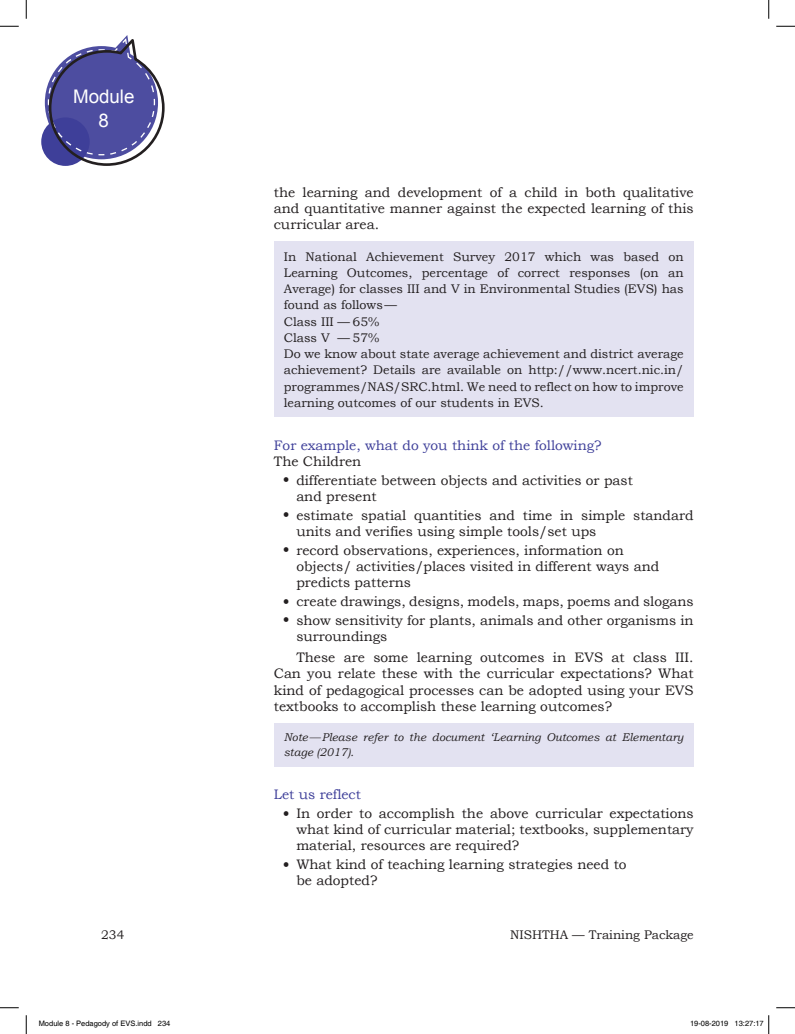
<style>
.page{position:relative;width:795px;height:1034px;background:#fff}
.page>*{position:absolute;margin:0;border:0;box-sizing:border-box;transform-origin:0 0}
.t1{font:18.75px/23.8px "Arial";color:#fff;text-align:center}
.t2{font:13.75px/16.2px "Bookman Old Style";color:#231f20}
.t3{font:13.75px "Bookman Old Style";color:#3e3f99}
.t4{font:12.5px/16.2px "Bookman Old Style";color:#231f20}
.t5{font:italic 11.25px/15px "Bookman Old Style";color:#231f20}
.t6{font:7.5px "Helvetica";color:#000}
.s1{font-size:16.25px}
</style>
<div class="page">
<svg style="left:41px;top:117px;width:49px;height:49px"></svg>
<svg style="left:45px;top:35px;width:120px;height:131px"></svg>
<div style="left:274px;top:242px;width:420px;height:175px;background:#e3e2f1"></div>
<div style="left:274px;top:723px;width:420px;height:43px;background:#e3e2f1"></div>
<svg style="left:0;top:25px;width:19px;height:2px"></svg>
<svg style="left:776px;top:25px;width:19px;height:2px"></svg>
<svg style="left:0;top:1007px;width:19px;height:1px"></svg>
<svg style="left:776px;top:1007px;width:19px;height:1px"></svg>
<svg style="left:25px;top:0;width:2px;height:19px"></svg>
<svg style="left:25px;top:1015px;width:2px;height:18px"></svg>
<svg style="left:768px;top:0;width:2px;height:19px"></svg>
<svg style="left:768px;top:1015px;width:2px;height:18px"></svg>
<h1 class="t1" style="left:73px;top:85px;width:63px">Module<br>8</h1>
<p class="t2" style="left:274px;top:184px;width:421px;text-align:justify">the learning and development of a child in both qualitative and quantitative manner against the expected learning of this curricular area.</p>
<p class="t4" style="left:284px;top:248px;width:401px">In National Achievement Survey 2017 which was based on Learning Outcomes, percentage of correct responses (on an Average) for classes III and V in Environmental Studies (EVS) has found as follows—<br>Class III — 65%<br>Class V — 57%<br>Do we know about state average achievement and district average achievement? Details are available on http://www.ncert.nic.in/ programmes/NAS/SRC.html. We need to reflect on how to improve learning outcomes of our students in EVS.</p>
<p class="t3" style="left:274px;top:436px;width:329px">For example, what do you think of the following?</p>
<p class="t2" style="left:274px;top:453px;width:89px">The Children</p>
<p class="t2" style="left:296px;top:472px;width:338px;text-indent:-14px"><span class="s1">•</span> differentiate between objects and activities or past and present</p>
<p class="t2" style="left:296px;top:507px;width:399px;text-indent:-14px"><span class="s1">•</span> estimate spatial quantities and time in simple standard units and verifies using simple tools/set ups</p>
<p class="t2" style="left:296px;top:542px;width:365px;text-indent:-14px"><span class="s1">•</span> record observations, experiences, information on objects/ activities/places visited in different ways and predicts patterns</p>
<p class="t2" style="left:283px;top:593px;width:413px"><span class="s1">•</span> create drawings, designs, models, maps, poems and slogans</p>
<p class="t2" style="left:296px;top:612px;width:399px;text-indent:-14px"><span class="s1">•</span> show sensitivity for plants, animals and other organisms in surroundings</p>
<p class="t2" style="left:274px;top:649px;width:421px;text-align:justify;text-indent:22px">These are some learning outcomes in EVS at class III.<br>Can you relate these with the curricular expectations? What kind of pedagogical processes can be adopted using your EVS textbooks to accomplish these learning outcomes?</p>
<p class="t5" style="left:284px;top:730px;width:401px">Note—Please refer to the document ‘Learning Outcomes at Elementary stage (2017).</p>
<p class="t3" style="left:274px;top:785px;width:89px">Let us reflect</p>
<p class="t2" style="left:296px;top:805px;width:399px;text-align:justify;text-indent:-14px"><span class="s1">•</span> In order to accomplish the above curricular expectations what kind of curricular material; textbooks, supplementary material, resources are required?</p>
<p class="t2" style="left:296px;top:856px;width:332px;text-indent:-14px"><span class="s1">•</span> What kind of teaching learning strategies need to be adopted?</p>
<p class="t4" style="left:101px;top:926px;width:25px">234</p>
<p class="t4" style="left:510px;top:926px;width:185px">NISHTHA — Training Package</p>
<p class="t6" style="left:39px;top:1019px;width:133px">Module 8 - Pedagody of EVS.indd 234</p>
<p class="t6" style="left:690px;top:1019px;width:75px">19-08-2019 13:27:17</p>
</div>
